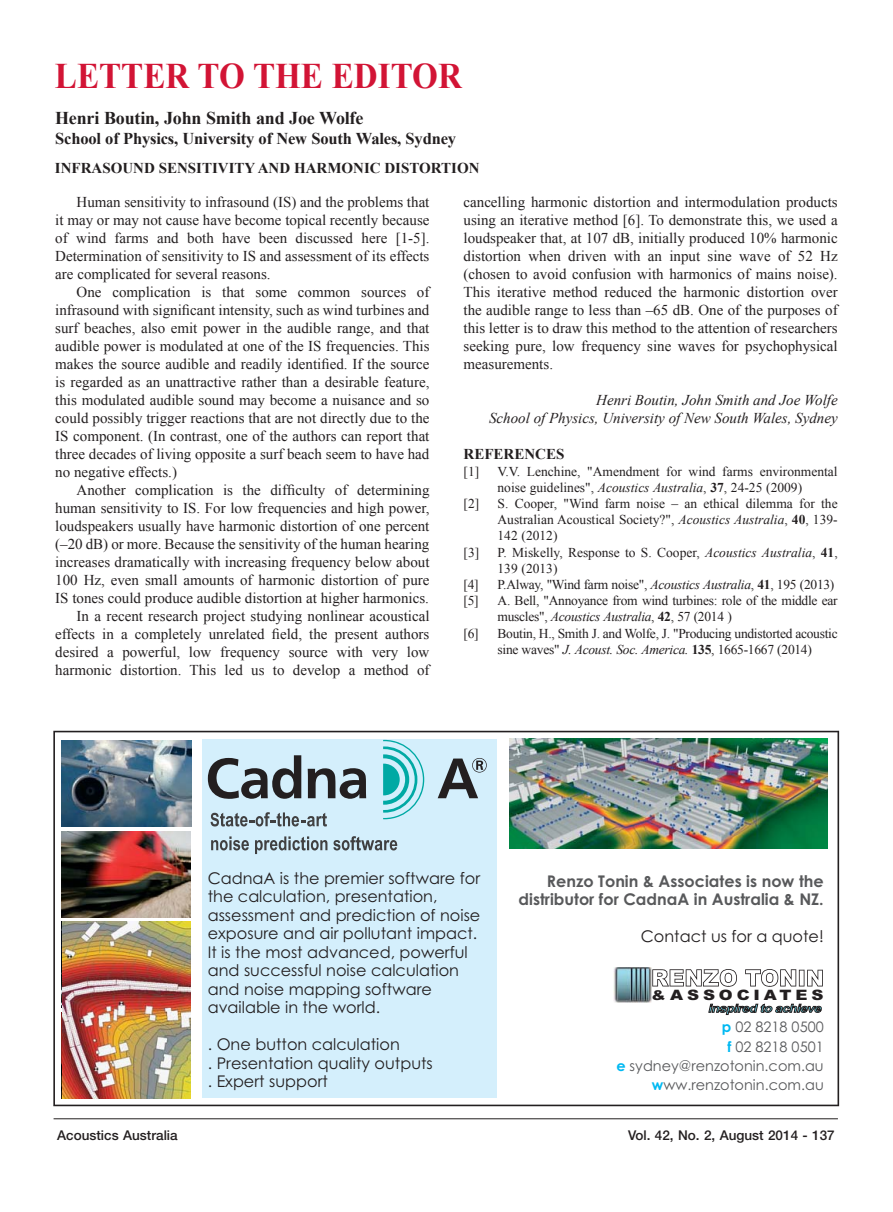
<style>
.page{position:relative;width:893px;height:1212px;background:#fff}
.page>*{position:absolute;margin:0;border:0;box-sizing:border-box;transform-origin:0 0}
.t1{font:700 36px "Times New Roman";color:#d21435;scale:.92 1}
.t2{font:700 18px "Times New Roman";letter-spacing:-.01em;color:#231f20}
.t3{font:700 16.5px "Times New Roman";letter-spacing:-.01em;color:#231f20}
.t4{font:16.05px/18.5px "Century Gothic";color:#231f20}
.t5{font:700 16.05px/18.5px "Century Gothic";color:#58595b;text-align:right}
.t6{font:15px/18px "Times New Roman";color:#231f20;text-align:justify}
.t7{font:italic 15px/18px "Times New Roman";color:#231f20;text-align:right}
.t8{font:700 15px "Times New Roman";color:#231f20}
.t9{font:14.4px/19.4px "Century Gothic";color:#58595b;text-align:right}
.t10{font:900 14.4px "Arial";letter-spacing:.23em;color:#231f20;scale:1.17 1}
.t11{font:13.5px/16.2px "Times New Roman";letter-spacing:-.02em;color:#231f20}
.t12{font:13.5px/16.2px "Times New Roman";color:#231f20}
.t13{font:500 13.5px "Helvetica Neue LT Std";color:#231f20}
.s1{font-style:italic}
.s2{font-weight:700}
.s3{font-size:13.5px}
.s4{font-weight:700;color:#00b9f2}
</style>
<div class="page">
<hr style="left:54px;top:1118px;width:784px;height:1px;background:#231f20">
<svg style="left:53px;top:731px;width:786px;height:375px"></svg>
<div style="left:202px;top:739px;width:294px;height:359px;background:#d4effc"></div>
<img style="left:62px;top:831px;width:129px;height:86px">
<img style="left:62px;top:741px;width:129px;height:85px">
<svg style="left:211px;top:812px;width:116px;height:14px"></svg>
<svg style="left:211px;top:836px;width:38px;height:14px"></svg>
<svg style="left:255px;top:836px;width:72px;height:18px"></svg>
<svg style="left:333px;top:836px;width:64px;height:14px"></svg>
<svg style="left:383px;top:740px;width:41px;height:79px"></svg>
<svg style="left:208px;top:755px;width:93px;height:44px"></svg>
<svg style="left:308px;top:768px;width:58px;height:31px"></svg>
<svg style="left:438px;top:758px;width:49px;height:40px"></svg>
<img style="left:509px;top:739px;width:319px;height:110px">
<img style="left:62px;top:921px;width:128px;height:178px">
<svg style="left:652px;top:969px;width:171px;height:18px"></svg>
<img style="left:614px;top:967px;width:38px;height:36px">
<svg style="left:707px;top:1002px;width:116px;height:13px"></svg>
<h1 class="t1" style="left:55px;top:51px;width:444px">LETTER TO THE EDITOR</h1>
<p class="t2" style="left:55px;top:106px;width:310px">Henri Boutin, John Smith and Joe Wolfe</p>
<p class="t3" style="left:55px;top:127px;width:402px">School of Physics, University of New South Wales, Sydney</p>
<p class="t8" style="left:55px;top:157px;width:426px">INFRASOUND SENSITIVITY AND HARMONIC DISTORTION</p>
<p class="t6" style="left:55px;top:193px;width:376px;text-indent:21px">Human sensitivity to infrasound (IS) and the problems that it may or may not cause have become topical recently because of wind farms and both have been discussed here [1-5].<br>Determination of sensitivity to IS and assessment of its effects are complicated for several reasons.</p>
<p class="t6" style="left:55px;top:283px;width:376px;text-indent:21px">One complication is that some common sources of infrasound with significant intensity, such as wind turbines and surf beaches, also emit power in the audible range, and that audible power is modulated at one of the IS frequencies. This makes the source audible and readily identified. If the source is regarded as an unattractive rather than a desirable feature, this modulated audible sound may become a nuisance and so could possibly trigger reactions that are not directly due to the IS component. (In contrast, one of the authors can report that three decades of living opposite a surf beach seem to have had no negative effects.)</p>
<p class="t6" style="left:55px;top:481px;width:376px;text-align:right">Another complication is the difficulty of determining human sensitivity to IS. For low frequencies and high power, loudspeakers usually have harmonic distortion of one percent (–20 dB) or more. Because the sensitivity of the human hearing increases dramatically with increasing frequency below about 100 Hz, even small amounts of harmonic distortion of pure IS tones could produce audible distortion at higher harmonics.<br>In a recent research project studying nonlinear acoustical effects in a completely unrelated field, the present authors desired a powerful, low frequency source with very low harmonic distortion. This led us to develop a method of</p>
<p class="t6" style="left:463px;top:193px;width:376px">cancelling harmonic distortion and intermodulation products using an iterative method [6]. To demonstrate this, we used a loudspeaker that, at 107 dB, initially produced 10% harmonic distortion when driven with an input sine wave of 52 Hz (chosen to avoid confusion with harmonics of mains noise).<br>This iterative method reduced the harmonic distortion over the audible range to less than –65 dB. One of the purposes of this letter is to draw this method to the attention of researchers seeking pure, low frequency sine waves for psychophysical measurements.</p>
<p class="t7" style="left:489px;top:391px;width:350px">Henri Boutin, John Smith and Joe Wolfe<br>School of Physics, University of New South Wales, Sydney</p>
<p class="t8" style="left:463px;top:444px;width:102px">REFERENCES</p>
<p class="t11" style="left:463px;top:463px;width:17px">[1]</p>
<p class="t12" style="left:497px;top:463px;width:342px">V.V. Lenchine, "Amendment for wind farms environmental noise guidelines", <span class="s1">Acoustics Australia</span>, <span class="s2">37</span>, 24-25 (2009)</p>
<p class="t11" style="left:463px;top:495px;width:17px">[2]</p>
<p class="t11" style="left:497px;top:495px;width:342px;text-align:justify">S. Cooper, "Wind farm noise – an ethical dilemma for the Australian Acoustical Society?", <span class="s1">Acoustics Australia</span>, <span class="s2">40</span>, 139- 142 (2012)</p>
<p class="t11" style="left:463px;top:544px;width:17px">[3]</p>
<p class="t12" style="left:497px;top:544px;width:342px">P. Miskelly, Response to S. Cooper, <span class="s1">Acoustics Australia</span>, <span class="s2">41</span>,<br>139 (2013)</p>
<p class="t11" style="left:463px;top:576px;width:17px">[4]</p>
<p class="t11" style="left:497px;top:576px;width:338px">P.Alway, "Wind farm noise", <span class="s1">Acoustics Australia</span>, <span class="s2">41</span>, 195 (2013)</p>
<p class="t11" style="left:463px;top:592px;width:17px">[5]</p>
<p class="t11" style="left:497px;top:592px;width:342px">A. Bell, "Annoyance from wind turbines: role of the middle ear muscles", <span class="s1">Acoustics Australia</span>, <span class="s2">42</span>, 57 (2014 )</p>
<p class="t11" style="left:463px;top:625px;width:17px">[6]</p>
<p class="t11" style="left:497px;top:625px;width:342px">Boutin, H., Smith J. and Wolfe, J. "Producing undistorted acoustic sine waves" <span class="s1">J. Acoust. Soc. America.</span> <span class="s2">135</span>, 1665-1667 (2014)</p>
<p class="t4" style="left:208px;top:870px;width:274px">CadnaA is the premier software for the calculation, presentation, assessment and prediction of noise exposure and air pollutant impact.<br>It is the most advanced, powerful and successful noise calculation and noise mapping software available in the world.</p>
<p class="t4" style="left:208px;top:1036px;width:227px">. One button calculation<br>. Presentation quality outputs . Expert support</p>
<p class="t5" style="left:519px;top:873px;width:307px">Renzo Tonin &amp; Associates is now the distributor for CadnaA in Australia &amp; NZ.</p>
<p class="t4" style="left:641px;top:929px;width:184px">Contact us for a quote!</p>
<p class="t10" style="left:651px;top:986px;width:148px"><span class="s3">&amp;</span>ASSOCIATES</p>
<p class="t9" style="left:616px;top:1019px;width:209px"><span class="s4">p</span> 02 8218 0500<br><span class="s4">f</span> 02 8218 0501<br><span class="s4">e</span> sydney@renzotonin.com.au <span class="s4">w</span>ww.renzotonin.com.au</p>
<p class="t13" style="left:57px;top:1127px;width:122px">Acoustics Australia</p>
<p class="t13" style="left:628px;top:1127px;width:208px">Vol. 42, No. 2, August 2014 - 137</p>
</div>
